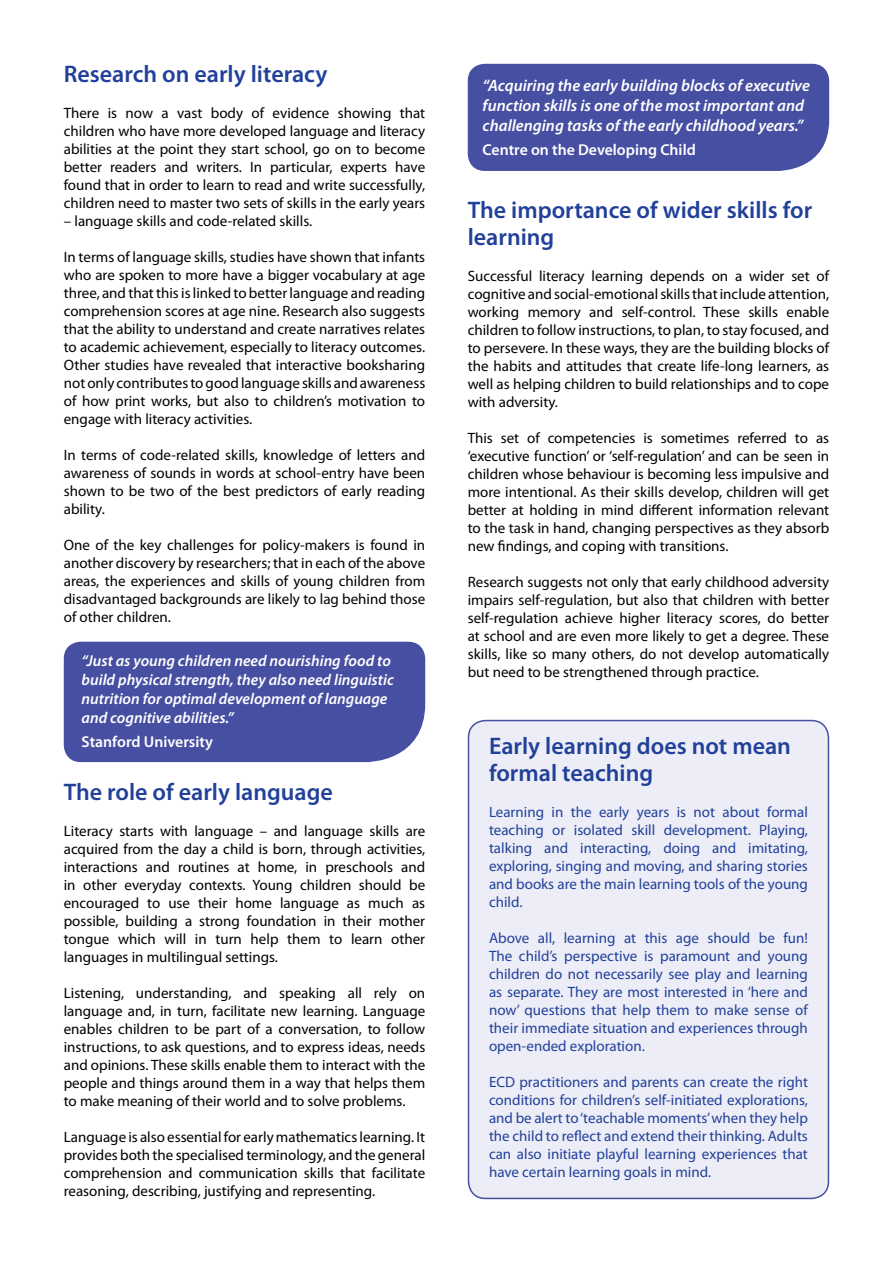
<style>
.page{position:relative;width:893px;height:1263px;background:#fff}
.page>*{position:absolute;margin:0;border:0;box-sizing:border-box;transform-origin:0 0}
.t1{font:600 24px/27px "Myriad Pro";color:#21409a}
.t2{font:italic 600 16.5px/19.8px "Myriad Pro";color:#fff}
.t3{font:italic 600 15.75px/18.9px "Myriad Pro";color:#fff}
.t4{font:600 15.75px "Myriad Pro";color:#fff}
.t5{font:15px/18px "Myriad Pro";color:#000;text-align:justify}
.t6{font:15px/18px "Myriad Pro";color:#21409a;text-align:justify}
</style>
<div class="page">
<div style="left:63px;top:641px;width:363px;height:122px;background:#464fa1"></div>
<div style="left:467px;top:63px;width:363px;height:108px;background:#464fa1"></div>
<div style="left:468px;top:720px;width:360px;height:478px;background:#ecedf6;border-radius:17px"></div>
<div style="left:468px;top:720px;width:361px;height:479px;border:2px solid #464fa1;border-radius:17px"></div>
<h1 class="t1" style="left:64px;top:60px;width:265px">Research on early literacy</h1>
<p class="t5" style="left:64px;top:104px;width:363px">There is now a vast body of evidence showing that children who have more developed language and literacy abilities at the point they start school, go on to become better readers and writers. In particular, experts have found that in order to learn to read and write successfully, children need to master two sets of skills in the early years</p>
<p class="t5" style="left:64px;top:212px;width:250px">– language skills and code-related skills.</p>
<p class="t5" style="left:64px;top:248px;width:363px">In terms of language skills, studies have shown that infants who are spoken to more have a bigger vocabulary at age three, and that this is linked to better language and reading comprehension scores at age nine. Research also suggests that the ability to understand and create narratives relates to academic achievement, especially to literacy outcomes.<br>Other studies have revealed that interactive booksharing not only contributes to good language skills and awareness of how print works, but also to children’s motivation to engage with literacy activities.</p>
<p class="t5" style="left:64px;top:446px;width:363px">In terms of code-related skills, knowledge of letters and awareness of sounds in words at school-entry have been shown to be two of the best predictors of early reading ability.</p>
<p class="t5" style="left:64px;top:536px;width:363px">One of the key challenges for policy-makers is found in another discovery by researchers; that in each of the above areas, the experiences and skills of young children from disadvantaged backgrounds are likely to lag behind those of other children.</p>
<p class="t3" style="left:82px;top:651px;width:314px">“Just as young children need nourishing food to build physical strength, they also need linguistic nutrition for optimal development of language and cognitive abilities.”</p>
<p class="t4" style="left:82px;top:731px;width:133px">Stanford University</p>
<h1 class="t1" style="left:64px;top:778px;width:271px">The role of early language</h1>
<p class="t5" style="left:64px;top:822px;width:363px">Literacy starts with language – and language skills are acquired from the day a child is born, through activities, interactions and routines at home, in preschools and in other everyday contexts. Young children should be encouraged to use their home language as much as possible, building a strong foundation in their mother tongue which will in turn help them to learn other languages in multilingual settings.</p>
<p class="t5" style="left:64px;top:984px;width:363px">Listening, understanding, and speaking all rely on language and, in turn, facilitate new learning. Language enables children to be part of a conversation, to follow instructions, to ask questions, and to express ideas, needs and opinions. These skills enable them to interact with the people and things around them in a way that helps them to make meaning of their world and to solve problems.</p>
<p class="t5" style="left:64px;top:1128px;width:363px">Language is also essential for early mathematics learning. It provides both the specialised terminology, and the general comprehension and communication skills that facilitate reasoning, describing, justifying and representing.</p>
<p class="t2" style="left:483px;top:75px;width:329px">“Acquiring the early building blocks of executive function skills is one of the most important and challenging tasks of the early childhood years.”</p>
<p class="t4" style="left:483px;top:140px;width:215px">Centre on the Developing Child</p>
<h1 class="t1" style="left:468px;top:196px;width:346px">The importance of wider skills for learning</h1>
<p class="t5" style="left:468px;top:266px;width:363px">Successful literacy learning depends on a wider set of cognitive and social-emotional skills that include attention, working memory and self-control. These skills enable children to follow instructions, to plan, to stay focused, and to persevere. In these ways, they are the building blocks of the habits and attitudes that create life-long learners, as well as helping children to build relationships and to cope with adversity.</p>
<p class="t5" style="left:468px;top:428px;width:363px">This set of competencies is sometimes referred to as ‘executive function’ or ‘self-regulation’ and can be seen in children whose behaviour is becoming less impulsive and more intentional. As their skills develop, children will get better at holding in mind different information relevant to the task in hand, changing perspectives as they absorb new findings, and coping with transitions.</p>
<p class="t5" style="left:468px;top:572px;width:363px">Research suggests not only that early childhood adversity impairs self-regulation, but also that children with better self-regulation achieve higher literacy scores, do better at school and are even more likely to get a degree. These skills, like so many others, do not develop automatically but need to be strengthened through practice.</p>
<h1 class="t1" style="left:489px;top:732px;width:303px">Early learning does not mean formal teaching</h1>
<p class="t6" style="left:489px;top:803px;width:320px">Learning in the early years is not about formal teaching or isolated skill development. Playing, talking and interacting, doing and imitating, exploring, singing and moving, and sharing stories and books are the main learning tools of the young child.</p>
<p class="t6" style="left:489px;top:929px;width:320px">Above all, learning at this age should be fun!<br>The child’s perspective is paramount and young children do not necessarily see play and learning as separate. They are most interested in ‘here and now’ questions that help them to make sense of their immediate situation and experiences through open-ended exploration.</p>
<p class="t6" style="left:489px;top:1073px;width:320px">ECD practitioners and parents can create the right conditions for children’s self-initiated explorations, and be alert to ‘teachable moments’ when they help the child to reflect and extend their thinking. Adults can also initiate playful learning experiences that have certain learning goals in mind.</p>
</div>
